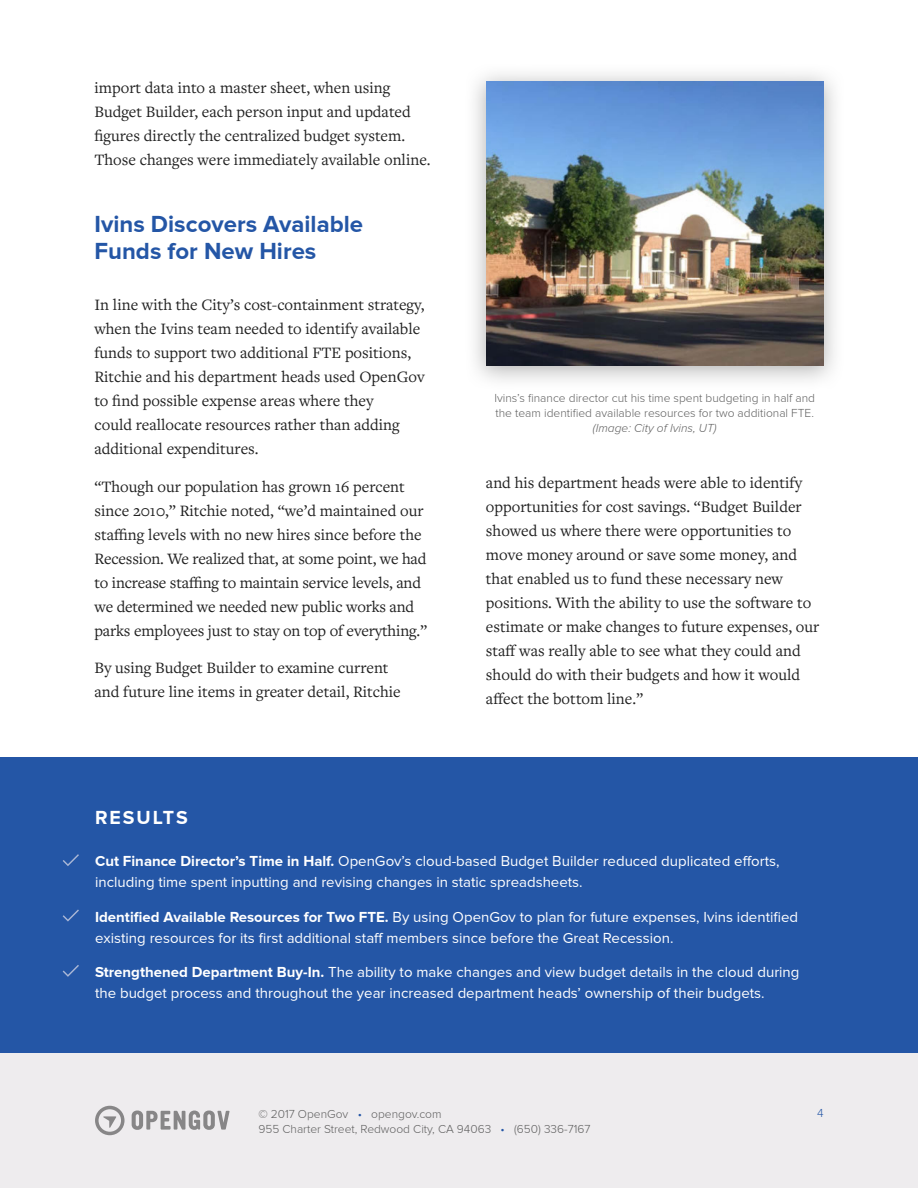
<style>
.page{position:relative;width:918px;height:1188px;background:#fff}
.page>*{position:absolute;margin:0;border:0;box-sizing:border-box;transform-origin:0 0}
.t1{font:700 24px/27px "Proxima Nova";color:#2456a6}
.t2{font:700 19.5px "Proxima Nova";letter-spacing:.095em;color:#fff}
.t3{font:16.5px/24px "Freight Text Pro";color:#202020}
.t4{font:15px/21px "Proxima Nova";color:#fff}
.t5{font:300 12px/15px "Proxima Nova";color:#5f5f5f}
.t6{font:italic 300 12px "Proxima Nova";color:#5f5f5f}
.t7{font:300 12px "Proxima Nova";color:#2456a6}
.s1{font-weight:700}
.s2{color:#2456a6}
</style>
<div class="page">
<div style="left:0;top:1053px;width:918px;height:135px;background:#eeecee"></div>
<svg style="left:95px;top:1106px;width:30px;height:29px"></svg>
<svg style="left:132px;top:1111px;width:97px;height:19px"></svg>
<div style="left:0;top:757px;width:918px;height:296px;background:#2456a6"></div>
<svg style="left:63px;top:854px;width:16px;height:12px"></svg>
<svg style="left:63px;top:909px;width:16px;height:13px"></svg>
<svg style="left:63px;top:965px;width:16px;height:12px"></svg>
<img style="left:486px;top:81px;width:338px;height:285px">
<p class="t3" style="left:94px;top:75px;width:338px">import data into a master sheet, when using Budget Builder, each person input and updated figures directly the centralized budget system.<br>Those changes were immediately available online.</p>
<h1 class="t1" style="left:94px;top:211px;width:270px">Ivins Discovers Available<br>Funds for New Hires</h1>
<p class="t3" style="left:94px;top:292px;width:332px">In line with the City’s cost-containment strategy, when the Ivins team needed to identify available funds to support two additional FTE positions, Ritchie and his department heads used OpenGov to find possible expense areas where they<br>could reallocate resources rather than adding additional expenditures.</p>
<p class="t3" style="left:94px;top:474px;width:334px">“Though our population has grown 16 percent since 2010,” Ritchie noted, “we’d maintained our staffing levels with no new hires since before the Recession. We realized that, at some point, we had to increase staffing to maintain service levels, and we determined we needed new public works and parks employees just to stay on top of everything.”</p>
<p class="t3" style="left:94px;top:655px;width:308px">By using Budget Builder to examine current and future line items in greater detail, Ritchie</p>
<p class="t5" style="left:494px;top:391px;width:322px">Ivins’s finance director cut his time spent budgeting in half and the team identified available resources for two additional FTE.</p>
<p class="t6" style="left:593px;top:421px;width:126px">(Image: City of Ivins, UT)</p>
<p class="t3" style="left:486px;top:470px;width:335px">and his department heads were able to identify opportunities for cost savings. “Budget Builder showed us where there were opportunities to move money around or save some money, and that enabled us to fund these necessary new positions. With the ability to use the software to estimate or make changes to future expenses, our staff was really able to see what they could and should do with their budgets and how it would affect the bottom line.”</p>
<p class="t2" style="left:95px;top:807px;width:94px">RESULTS</p>
<p class="t4" style="left:95px;top:851px;width:686px"><span class="s1">Cut Finance Director’s Time in Half.</span> OpenGov’s cloud-based Budget Builder reduced duplicated e orts, including time spent inputting and revising changes in static spreadsheets.</p>
<p class="t4" style="left:95px;top:907px;width:705px"><span class="s1">Identified Available Resources for Two FTE.</span> By using OpenGov to plan for future expenses, Ivins identified existing resources for its first additional sta members since before the Great Recession.</p>
<p class="t4" style="left:95px;top:962px;width:706px"><span class="s1">Strengthened Department Buy-In.</span> The ability to make changes and view budget details in the cloud during the budget process and throughout the year increased department heads’ ownership of their budgets.</p>
<p class="t5" style="left:258px;top:1106px;width:185px">© 2017 OpenGov <span class="s2">•</span> opengov.com</p>
<p class="t7" style="left:817px;top:1106px;width:8px">4</p>
<p class="t5" style="left:258px;top:1121px;width:334px">955 Charter Street, Redwood City, CA 94063 <span class="s2">•</span> (650) 336-7167</p>
</div>
